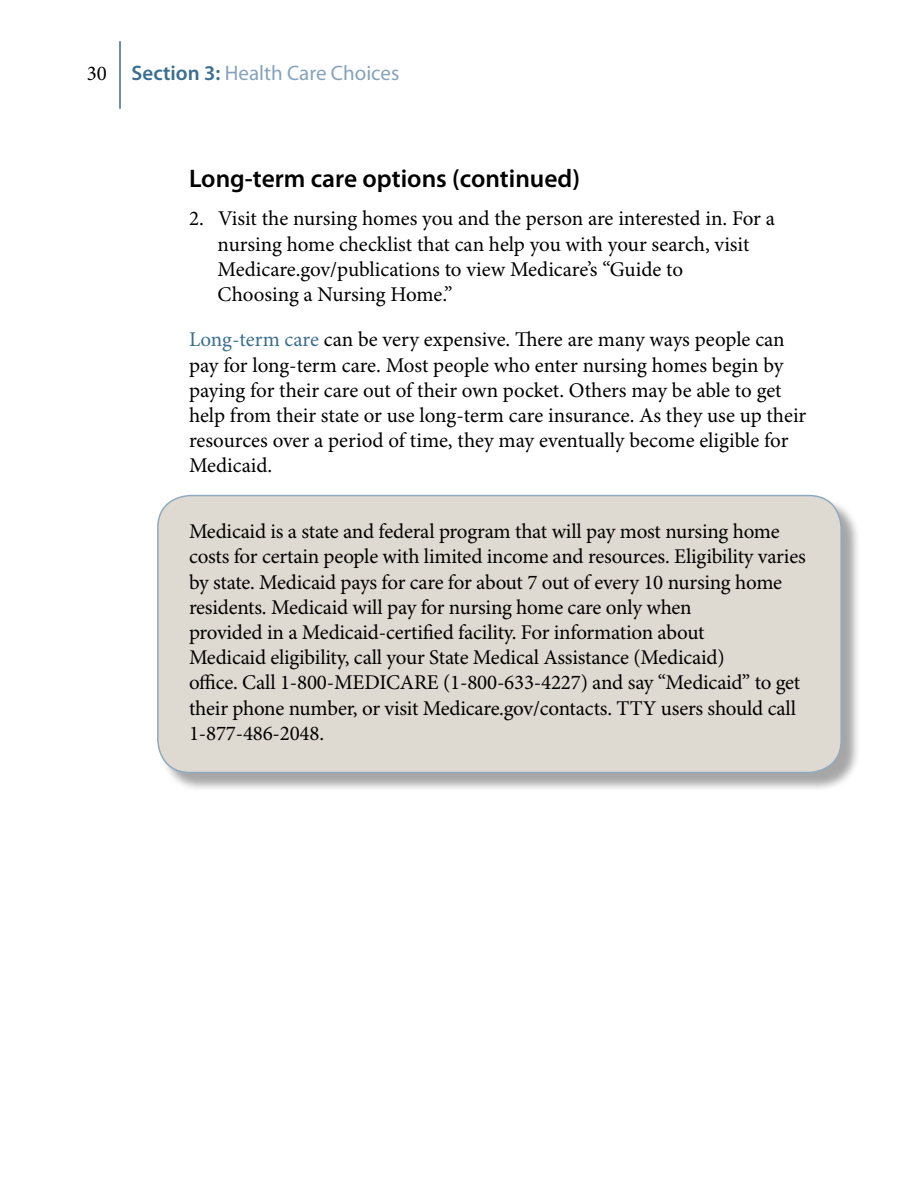
<style>
.page{position:relative;width:918px;height:1188px;background:#fff}
.page>*{position:absolute;margin:0;border:0;box-sizing:border-box;transform-origin:0 0}
.t1{font:600 25.5px "Myriad Pro";color:#000}
.t2{font:21px/25.2px "Minion Pro";letter-spacing:-.01em;color:#000}
.t3{font:21px "Myriad Pro";color:#85a3bc}
.s1{font-family:"Minion Pro";color:#000}
.s2{font-weight:600;color:#3b6e8f}
.s3{color:#3b6e8f}
</style>
<div class="page">
<hr style="left:119px;top:41px;width:2px;height:68px;background:#3b6e8f">
<div style="left:159px;top:497px;width:702px;height:295px;background:#000;opacity:.35"></div>
<div style="left:158px;top:496px;width:683px;height:277px;background:#dfdad1;border-radius:32px"></div>
<div style="left:157px;top:495px;width:685px;height:278px;border:2px solid #8eaac2;border-radius:32px"></div>
<p class="t3" style="left:87px;top:61px;width:314px"><span class="s1">30</span> <span class="s2">Section 3:</span> Health Care Choices</p>
<p class="t1" style="left:189px;top:164px;width:393px">Long-term care options (continued)</p>
<p class="t2" style="left:218px;top:207px;width:559px;text-indent:-29px">2. Visit the nursing homes you and the person are interested in. For a nursing home checklist that can help you with your search, visit Medicare.gov/publications to view Medicare’s “Guide to<br>Choosing a Nursing Home.”</p>
<p class="t2" style="left:189px;top:328px;width:597px"><span class="s3">Long-term care</span> can be very expensive. There are many ways people can</p>
<p class="t2" style="left:189px;top:353px;width:619px">pay for long-term care. Most people who enter nursing homes begin by paying for their care out of their own pocket. Others may be able to get help from their state or use long-term care insurance. As they use up their resources over a period of time, they may eventually become eligible for Medicaid.</p>
<p class="t2" style="left:189px;top:520px;width:618px">Medicaid is a state and federal program that will pay most nursing home costs for certain people with limited income and resources. Eligibility varies by state. Medicaid pays for care for about 7 out of every 10 nursing home residents. Medicaid will pay for nursing home care only when<br>provided in a Medicaid-certified facility. For information about<br>Medicaid eligibility, call your State Medical Assistance (Medicaid)<br>office. Call 1-800-MEDICARE (1‑800‑633-4227) and say “Medicaid” to get their phone number, or visit Medicare.gov/contacts. TTY users should call 1-877-486-2048.</p>
</div>
